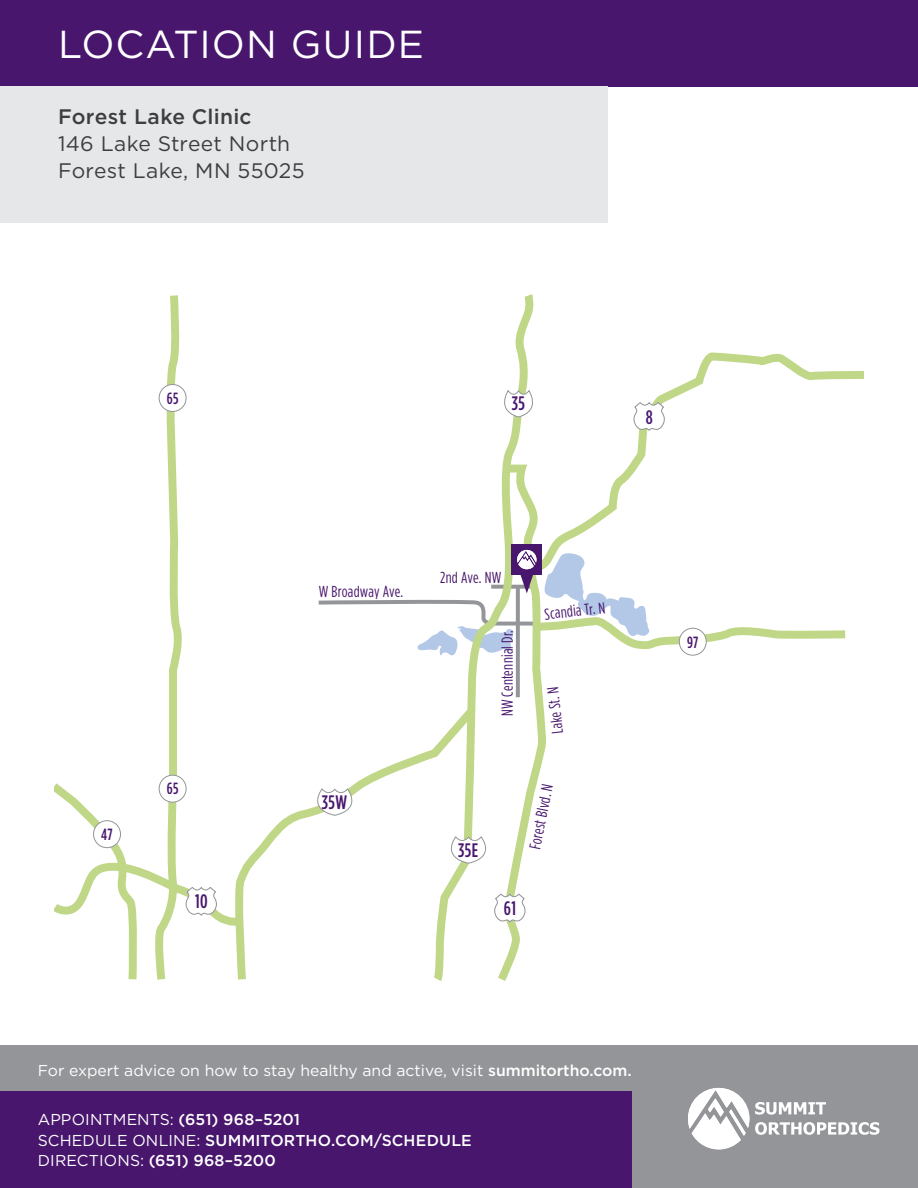
<style>
.page{position:relative;width:918px;height:1188px;background:#fff}
.page>*{position:absolute;margin:0;border:0;box-sizing:border-box;transform-origin:0 0}
.t1{font:39px "Gotham";letter-spacing:.03em;color:#fff}
.t2{font:21px/27px "Gotham";letter-spacing:.015em;color:#3e3e3f}
.t3{font:500 21px "Gotham";letter-spacing:.01em;color:#3e3e3f}
.t4{font:500 19.5px "Gotham Condensed";letter-spacing:.025em;color:#48166d}
.t5{font:500 16.2px "Gotham Condensed";letter-spacing:.025em;color:#48166d}
.t6{font:15.9px "Gotham Condensed";letter-spacing:.015em;color:#48166d}
.t7{font:500 15.75px/20.2px "Gotham";letter-spacing:.01em;color:#fff}
.t8{font:15.75px "Gotham";color:#fff}
.s1{font-weight:500}
.s2{font-weight:400}
</style>
<div class="page">
<svg style="left:248px;top:809px;width:58px;height:64px"></svg>
<svg style="left:501px;top:222px;width:363px;height:239px"></svg>
<svg style="left:54px;top:295px;width:194px;height:685px"></svg>
<svg style="left:633px;top:400px;width:32px;height:32px"></svg>
<svg style="left:501px;top:288px;width:35px;height:173px"></svg>
<svg style="left:501px;top:391px;width:41px;height:27px"></svg>
<svg style="left:306px;top:461px;width:540px;height:520px"></svg>
<div style="left:0;top:0;width:918px;height:86px;background:#48166d"></div>
<div style="left:0;top:86px;width:608px;height:136px;background:#e6e7e9"></div>
<div style="left:0;top:1045px;width:918px;height:143px;background:#939598"></div>
<svg style="left:688px;top:1088px;width:61px;height:61px"></svg>
<svg style="left:755px;top:1102px;width:71px;height:13px"></svg>
<svg style="left:755px;top:1122px;width:125px;height:13px"></svg>
<div style="left:0;top:1092px;width:632px;height:96px;background:#48166d"></div>
<h1 class="t1" style="left:58px;top:20px;width:368px">LOCATION GUIDE</h1>
<h2 class="t3" style="left:58px;top:103px;width:195px">Forest Lake Clinic</h2>
<h2 class="t2" style="left:58px;top:130px;width:248px">146 Lake Street North<br>Forest Lake, MN 55025</h2>
<p class="t5" style="left:167px;top:389px;width:13px">65</p>
<p class="t5" style="left:101px;top:825px;width:13px">47</p>
<p class="t5" style="left:167px;top:779px;width:13px">65</p>
<p class="t4" style="left:195px;top:890px;width:14px">10</p>
<p class="t4" style="left:512px;top:392px;width:15px">35</p>
<p class="t4" style="left:646px;top:405px;width:8px">8</p>
<p class="t6" style="left:319px;top:582px;width:86px">W Broadway Ave.</p>
<p class="t4" style="left:322px;top:791px;width:27px">35W</p>
<p class="t6" style="left:440px;top:568px;width:63px">2nd Ave. NW</p>
<p class="t6" style="left:498px;top:716px;width:88px;rotate:-90deg">NW Centennial Dr.</p>
<p class="t6" style="left:544px;top:605px;width:62px;rotate:-6deg">Scandia Tr. N</p>
<p class="t6" style="left:549px;top:734px;width:48px;rotate:-96deg">Lake St. N</p>
<p class="t4" style="left:458px;top:838px;width:22px">35E</p>
<p class="t6" style="left:526px;top:847px;width:68px;rotate:-79deg">Forest Blvd. N</p>
<p class="t4" style="left:504px;top:897px;width:14px">61</p>
<p class="t5" style="left:687px;top:632px;width:13px">97</p>
<p class="t8" style="left:38px;top:1060px;width:595px">For expert advice on how to stay healthy and active, visit <span class="s1">summitortho.com.</span></p>
<p class="t7" style="left:38px;top:1109px;width:435px"><span class="s2">APPOINTMENTS:</span> (651) 968–5201<br><span class="s2">SCHEDULE ONLINE:</span> SUMMITORTHO.COM/SCHEDULE<br><span class="s2">DIRECTIONS:</span> (651) 968–5200</p>
</div>
